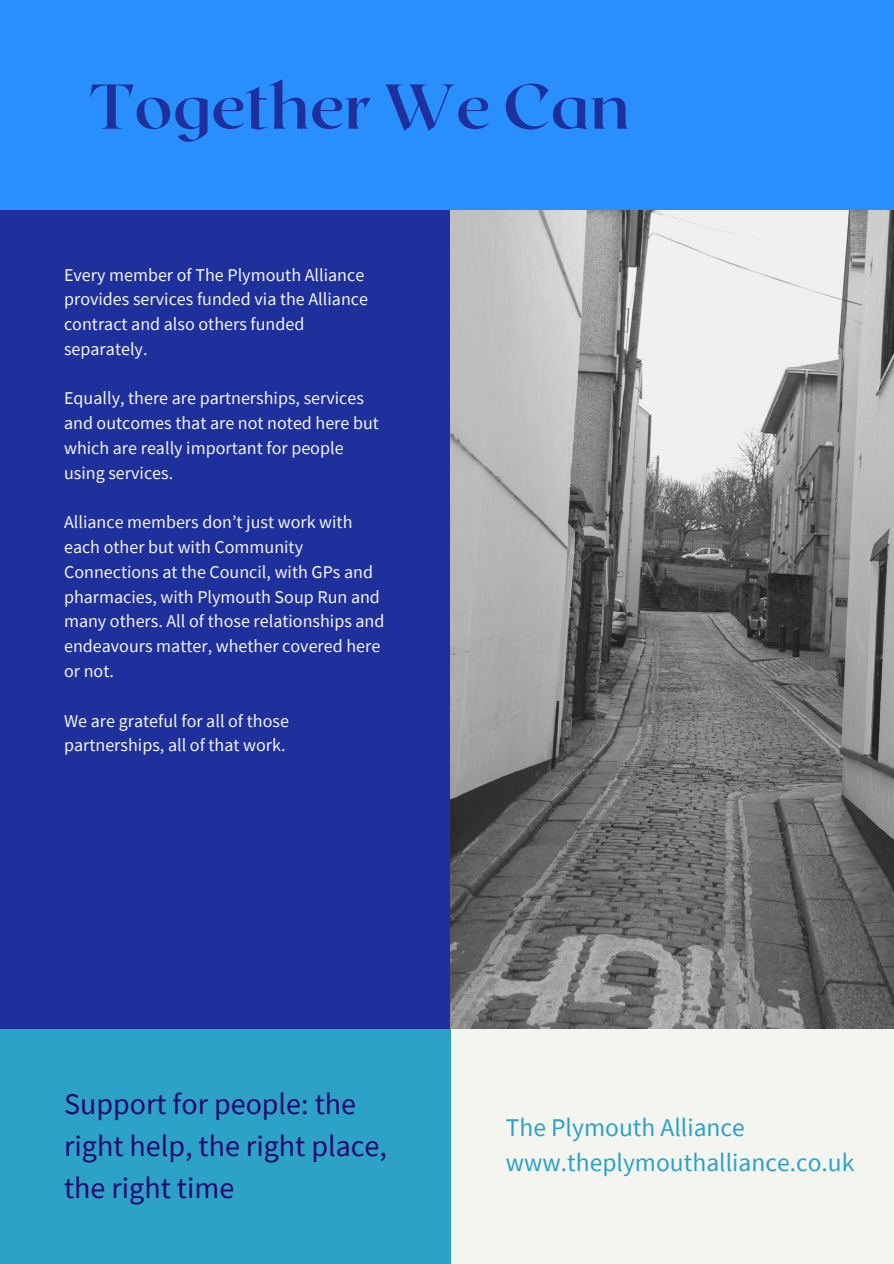
<style>
.page{position:relative;width:894px;height:1264px;background:#fff}
.page>*{position:absolute;margin:0;border:0;box-sizing:border-box;transform-origin:0 0}
.t1{font:700 63px "Roxborough CF";color:#1e309c}
.t2{font:30px/41.7px "Source Sans Pro";color:#230871}
.t3{font:25.5px "Source Sans Pro";color:#2ca2c6}
.t4{font:18px/24.8px "Source Sans Pro";color:#f5f5ef}
</style>
<div class="page">
<img style="left:449px;top:210px;width:444px;height:818px">
<div style="left:417px;top:1028px;width:476px;height:235px;background:#f5f5ef"></div>
<div style="left:0;top:187px;width:449px;height:878px;background:#1e309c"></div>
<div style="left:0;top:0;width:893px;height:210px;background:#298ffc"></div>
<div style="left:0;top:1028px;width:450px;height:235px;background:#2ca2c6"></div>
<p class="t1" style="left:89px;top:66px;width:542px">Together We Can</p>
<p class="t4" style="left:64px;top:262px;width:305px">Every member of The Plymouth Alliance provides services funded via the Alliance contract and also others funded separately.</p>
<p class="t4" style="left:64px;top:385px;width:316px">Equally, there are partnerships, services and outcomes that are not noted here but which are really important for people using services.</p>
<p class="t4" style="left:64px;top:509px;width:322px">Alliance members don’t just work with each other but with Community Connections at the Council, with GPs and pharmacies, with Plymouth Soup Run and many others. All of those relationships and endeavours matter, whether covered here or not.</p>
<p class="t4" style="left:64px;top:707px;width:226px">We are grateful for all of those partnerships, all of that work.</p>
<p class="t2" style="left:64px;top:1082px;width:324px">Support for people: the right help, the right place, the right time</p>
<p class="t3" style="left:505px;top:1110px;width:240px">The Plymouth Alliance</p>
<p class="t3" style="left:505px;top:1145px;width:350px">www.theplymouthalliance.co.uk</p>
</div>
